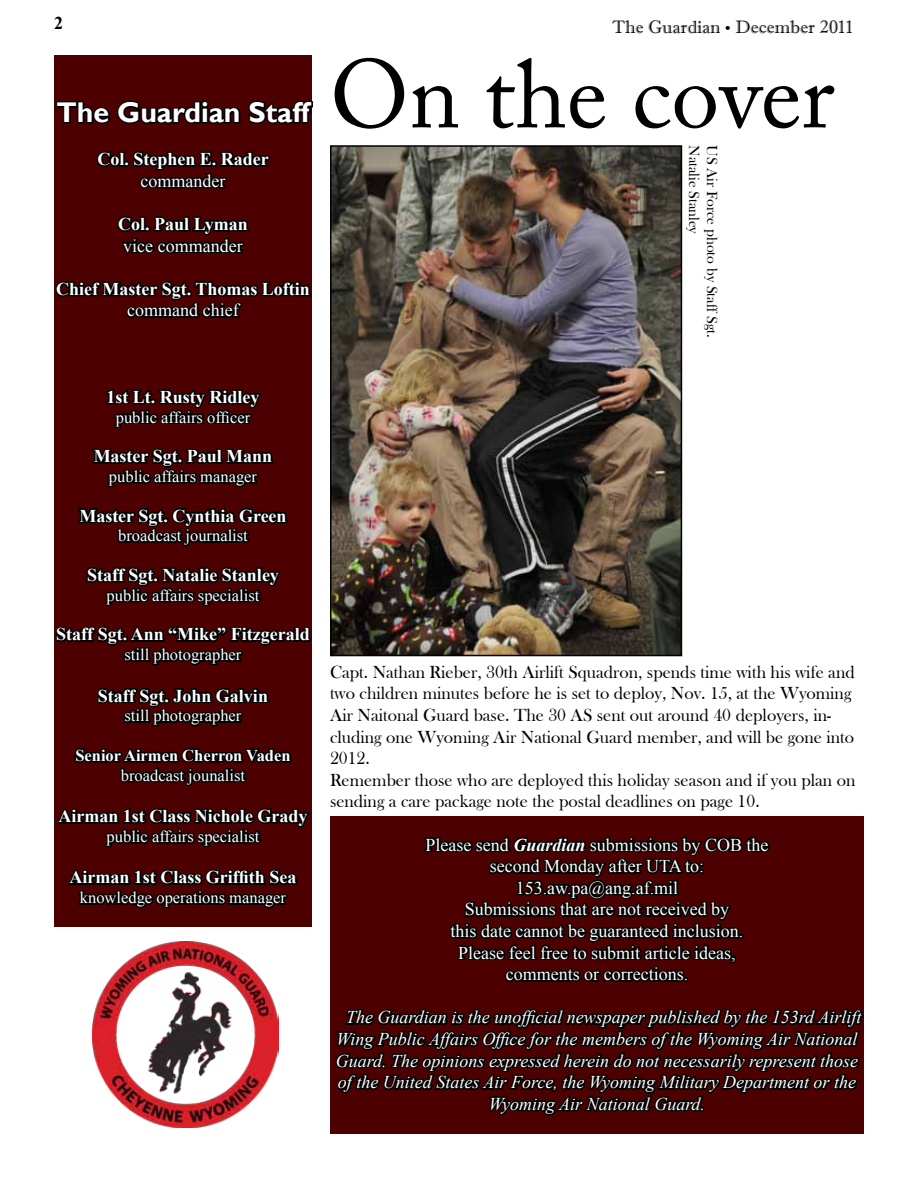
<style>
.page{position:relative;width:918px;height:1188px;background:#fff}
.page>*{position:absolute;margin:0;border:0;box-sizing:border-box;transform-origin:0 0}
.t1{font:96px "Adobe Caslon Pro";color:#000}
.t2{font:700 28.5px "Gill Sans";color:#fff}
.t3{font:18px/21.6px "Bask Old Face";color:#000}
.t4{font:italic 18px/21.6px "Times New Roman";color:#fff;text-align:center}
.t5{font:18px/21.6px "Times New Roman";color:#fff;text-align:center}
.t6{font:700 18px "Times New Roman";color:#fff}
.t7{font:18px "Imprint MT Shadow";color:#000}
.t8{font:700 18px "Times New Roman";color:#000}
.t9{font:16.5px "Times New Roman";color:#fff}
.t10{font:700 16.5px "Times New Roman";color:#fff}
.t11{font:15px "Bask Old Face";color:#000}
.s1{font-weight:700;font-style:italic}
</style>
<div class="page">
<div style="left:54px;top:56px;width:258px;height:871px;background:#4c0000"></div>
<svg style="left:55px;top:100px;width:258px;height:24px"></svg>
<svg style="left:96px;top:151px;width:174px;height:38px"></svg>
<svg style="left:55px;top:216px;width:256px;height:102px"></svg>
<svg style="left:106px;top:389px;width:155px;height:39px"></svg>
<svg style="left:92px;top:448px;width:182px;height:39px"></svg>
<svg style="left:78px;top:507px;width:210px;height:40px"></svg>
<svg style="left:86px;top:567px;width:195px;height:39px"></svg>
<svg style="left:55px;top:626px;width:256px;height:40px"></svg>
<svg style="left:97px;top:687px;width:172px;height:40px"></svg>
<svg style="left:57px;top:748px;width:252px;height:161px"></svg>
<div style="left:330px;top:816px;width:534px;height:318px;background:#4c0000"></div>
<svg style="left:335px;top:836px;width:529px;height:279px"></svg>
<img style="left:333px;top:148px;width:346px;height:505px">
<div style="left:330px;top:145px;width:352px;height:511px;border:2px solid #000"></div>
<img style="left:93px;top:941px;width:186px;height:186px">
<p class="t8" style="left:54px;top:11px;width:10px">2</p>
<p class="t7" style="left:612px;top:16px;width:243px">The Guardian • December 2011</p>
<h2 class="t2" style="left:56px;top:95px;width:255px">The Guardian Staff</h2>
<p class="t6" style="left:97px;top:147px;width:173px">Col. Stephen E. Rader</p>
<p class="t5" style="left:141px;top:170px;width:86px">commander</p>
<p class="t6" style="left:118px;top:211px;width:131px">Col. Paul Lyman</p>
<p class="t5" style="left:123px;top:234px;width:121px">vice commander</p>
<p class="t6" style="left:56px;top:276px;width:255px">Chief Master Sgt. Thomas Loftin</p>
<p class="t5" style="left:127px;top:299px;width:113px">command chief</p>
<h1 class="t1" style="left:330px;top:38px;width:506px">On the cover</h1>
<p class="t11" style="left:702px;top:145px;width:90px;rotate:90deg">Natalie Stanley</p>
<p class="t11" style="left:720px;top:145px;width:193px;rotate:90deg">US Air Force photo by Staff Sgt.</p>
<p class="t6" style="left:106px;top:384px;width:154px">1st Lt. Rusty Ridley</p>
<p class="t9" style="left:116px;top:406px;width:136px">public affairs officer</p>
<p class="t6" style="left:94px;top:444px;width:180px">Master Sgt. Paul Mann</p>
<p class="t9" style="left:109px;top:465px;width:150px">public affairs manager</p>
<p class="t6" style="left:79px;top:503px;width:209px">Master Sgt. Cynthia Green</p>
<p class="t9" style="left:118px;top:525px;width:131px">broadcast journalist</p>
<p class="t6" style="left:87px;top:562px;width:193px">Staff Sgt. Natalie Stanley</p>
<p class="t9" style="left:107px;top:584px;width:154px">public affairs specialist</p>
<p class="t6" style="left:56px;top:622px;width:255px">Staff Sgt. Ann “Mike” Fitzgerald</p>
<p class="t9" style="left:125px;top:644px;width:118px">still photographer</p>
<p class="t6" style="left:98px;top:683px;width:172px">Staff Sgt. John Galvin</p>
<p class="t9" style="left:125px;top:705px;width:118px">still photographer</p>
<p class="t10" style="left:75px;top:744px;width:217px">Senior Airmen Cherron Vaden</p>
<p class="t9" style="left:121px;top:764px;width:126px">broadcast jounalist</p>
<p class="t6" style="left:59px;top:804px;width:250px">Airman 1st Class Nichole Grady</p>
<p class="t9" style="left:107px;top:825px;width:154px">public affairs specialist</p>
<p class="t6" style="left:69px;top:865px;width:228px">Airman 1st Class Griffith Sea</p>
<p class="t9" style="left:80px;top:887px;width:208px">knowledge operations manager</p>
<p class="t3" style="left:330px;top:661px;width:527px">Capt. Nathan Rieber, 30th Airlift Squadron, spends time with his wife and two children minutes before he is set to deploy, Nov. 15, at the Wyoming Air Naitonal Guard base. The 30 AS sent out around 40 deployers, in&shy;cluding one Wyoming Air National Guard member, and will be gone into 2012.<br>Remember those who are deployed this holiday season and if you plan on sending a care package note the postal deadlines on page 10.</p>
<p class="t5" style="left:425px;top:833px;width:345px">Please send <span class="s1">Guardian</span> submissions by COB the second Monday after UTA to:<br>153.aw.pa@ang.af.mil<br>Submissions that are not received by<br>this date cannot be guaranteed inclusion.<br>Please feel free to submit article ideas, comments or corrections.</p>
<p class="t4" style="left:336px;top:1006px;width:527px">The Guardian is the unofficial newspaper published by the 153rd Airlift Wing Public Affairs Office for the members of the Wyoming Air National Guard. The opinions expressed herein do not necessarily represent those of the United States Air Force, the Wyoming Military Department or the Wyoming Air National Guard.</p>
</div>
